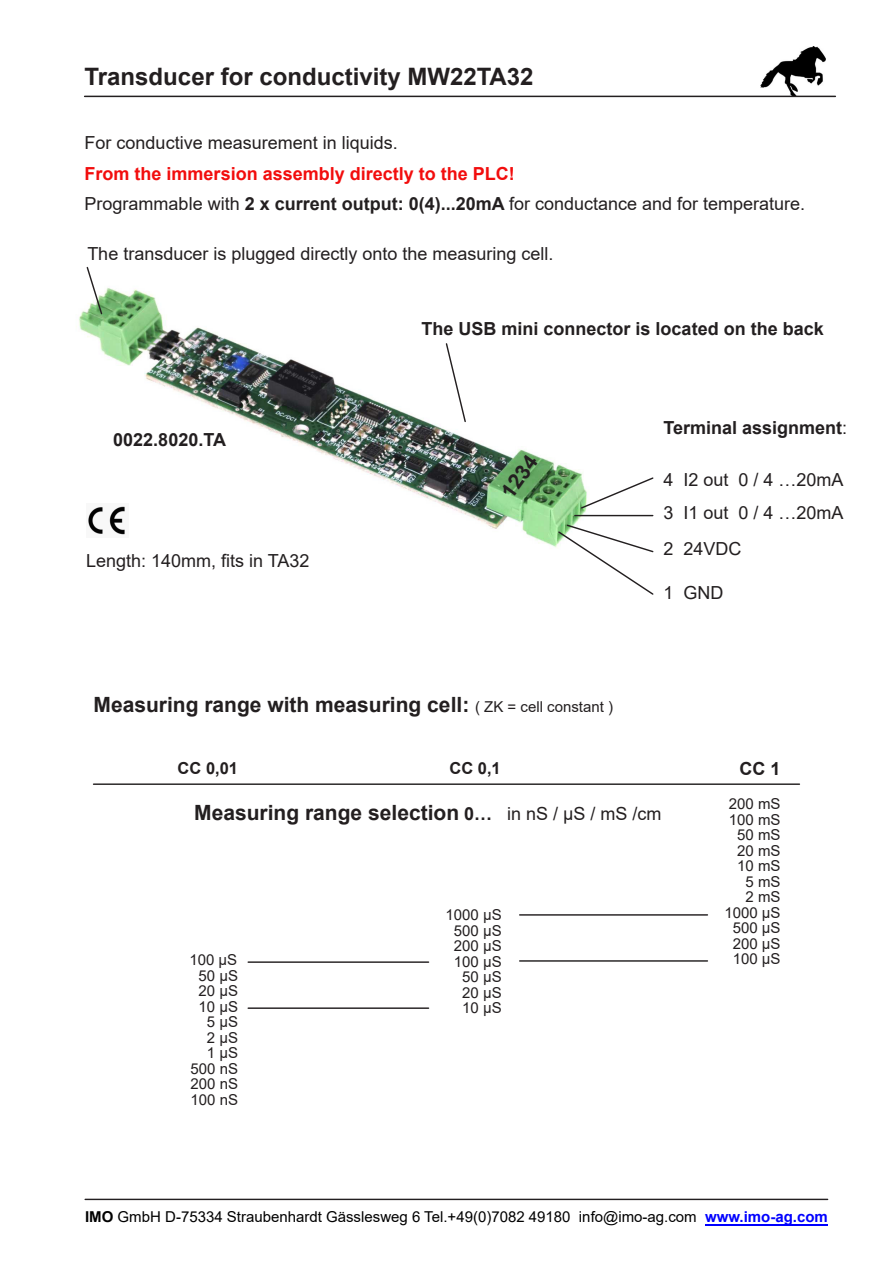
<style>
.page{position:relative;width:893px;height:1263px;background:#fff}
.page>*{position:absolute;margin:0;border:0;box-sizing:border-box;transform-origin:0 0}
.t1{font:700 24px "Arial";color:#231f20}
.t2{font:700 21px "Arial";color:#231f20}
.t3{font:18px/30.6px "Arial";color:#231f20}
.t4{font:700 18px "Arial";color:#231f20}
.t5{font:700 16.5px "Arial";color:#231f20}
.t6{font:15px/15.5px "Arial";color:#231f20;text-align:right}
.t7{font:15px "Arial";color:#000}
.s1{font-weight:700;color:#f20d0d}
.s2{font-weight:700}
.s3{font-weight:400}
.s4{font-weight:400;font-size:15px}
.s5{font-size:18px}
.s6{font-weight:400;font-size:18px}
.s7{font-weight:700;color:#00f}
</style>
<div class="page">
<img style="left:79px;top:288px;width:518px;height:260px">
<img style="left:86px;top:504px;width:43px;height:33px">
<svg style="left:580px;top:476px;width:74px;height:34px"></svg>
<hr style="left:575px;top:515px;width:78px;height:1px;background:#231f20">
<svg style="left:557px;top:523px;width:97px;height:72px"></svg>
<img style="left:760px;top:46px;width:65px;height:50px">
<hr style="left:85px;top:96px;width:750px;height:1px;background:#231f20">
<hr style="left:85px;top:1199px;width:743px;height:1px;background:#231f20">
<hr style="left:94px;top:783px;width:705px;height:2px;background:#231f20">
<hr style="left:520px;top:960px;width:187px;height:2px;background:#231f20">
<hr style="left:520px;top:914px;width:187px;height:2px;background:#231f20">
<hr style="left:248px;top:1007px;width:181px;height:2px;background:#231f20">
<hr style="left:248px;top:961px;width:181px;height:2px;background:#231f20">
<hr style="left:705px;top:1224px;width:123px;height:1px;background:#00f">
<svg style="left:86px;top:266px;width:17px;height:49px"></svg>
<svg style="left:445px;top:342px;width:22px;height:81px"></svg>
<h1 class="t1" style="left:85px;top:67px;width:450px">Transducer for conductivity MW22TA32</h1>
<p class="t3" style="left:85px;top:129px;width:315px">For conductive measurement in liquids.</p>
<p class="t3" style="left:85px;top:160px;width:722px"><span class="s1">From the immersion assembly directly to the PLC!<br></span>Programmable with <span class="s2">2 x current output: 0(4)...20mA</span> for conductance and for temperature.</p>
<p class="t3" style="left:87px;top:240px;width:468px">The transducer is plugged directly onto the measuring cell.</p>
<p class="t4" style="left:113px;top:432px;width:114px">0022.8020.TA</p>
<p class="t3" style="left:86px;top:547px;width:225px">Length: 140mm, fits in TA32</p>
<p class="t4" style="left:422px;top:322px;width:404px">The USB mini connector is located on the back</p>
<p class="t2" style="left:499px;top:490px;width:48px;rotate:-54deg">1234</p>
<p class="t4" style="left:663px;top:421px;width:185px">Terminal assignment<span class="s3">:</span></p>
<p class="t3" style="left:663px;top:466px;width:182px">4 I2 out 0 / 4 …20mA</p>
<p class="t3" style="left:663px;top:499px;width:182px">3 I1 out 0 / 4 …20mA</p>
<p class="t3" style="left:663px;top:535px;width:80px">2 24VDC</p>
<p class="t3" style="left:663px;top:579px;width:62px">1 GND</p>
<p class="t2" style="left:94px;top:697px;width:521px">Measuring range with measuring cell: <span class="s4">( ZK = cell constant )</span></p>
<p class="t5" style="left:178px;top:762px;width:62px">CC 0,01</p>
<p class="t5" style="left:449px;top:762px;width:53px">CC 0,1</p>
<p class="t2" style="left:194px;top:804px;width:469px">Measuring range selection <span class="s5">0…</span> <span class="s6">in nS / µS / mS /cm</span></p>
<p class="t6" style="left:189px;top:953px;width:50px">100 µS<br>50 µS<br>20 µS<br>10 µS<br>5 µS<br>2 µS<br>1 µS<br>500 nS<br>200 nS<br>100 nS</p>
<p class="t6" style="left:446px;top:909px;width:58px">1000 µS<br>500 µS<br>200 µS<br>100 µS<br>50 µS<br>20 µS<br>10 µS</p>
<p class="t4" style="left:739px;top:762px;width:43px">CC 1</p>
<p class="t6" style="left:724px;top:798px;width:58px">200 mS<br>100 mS<br>50 mS<br>20 mS<br>10 mS<br>5 mS<br>2 mS<br>1000 µS<br>500 µS<br>200 µS<br>100 µS</p>
<p class="t7" style="left:85px;top:1211px;width:744px"><span class="s2">IMO</span> GmbH D-75334 Straubenhardt Gässlesweg 6 Tel.+49(0)7082 49180 info@imo-ag.com <span class="s7">www.imo-ag.com</span></p>
</div>
